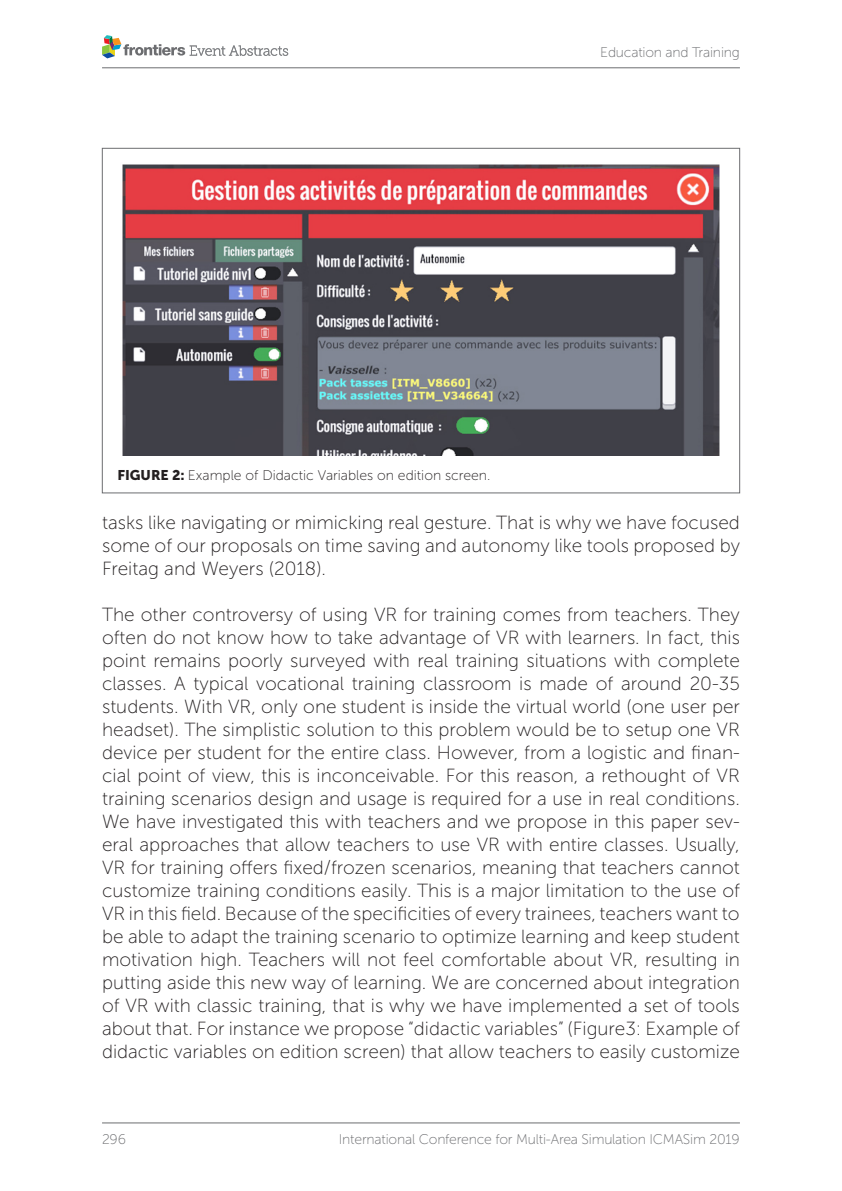
<style>
.page{position:relative;width:842px;height:1191px;background:#fff}
.page>*{position:absolute;margin:0;border:0;box-sizing:border-box;transform-origin:0 0}
.t1{font:19px/23px "Museo Sans 100";color:#231f20;text-align:justify}
.t2{font:14px "Museo Sans 100";letter-spacing:-.015em;color:#6c6d70}
.t3{font:14px "Museo Sans 100";color:#231f20}
.s1{font-family:"Museo Sans 900"}
</style>
<div class="page">
<hr style="left:102px;top:67px;width:638px;height:1px;background:#6c6d70">
<hr style="left:102px;top:1122px;width:638px;height:1px;background:#6c6d70">
<svg style="left:102px;top:35px;width:186px;height:23px"></svg>
<img style="left:122px;top:164px;width:598px;height:292px">
<p class="t2" style="left:600px;top:44px;width:141px">Education and Training</p>
<p class="t3" style="left:117px;top:468px;width:375px"><span class="s1">FIGURE 2:</span> Example of Didactic Variables on edition screen.</p>
<p class="t1" style="left:102px;top:511px;width:639px">tasks like navigating or mimicking real gesture. That is why we have focused some of our proposals on time saving and autonomy like tools proposed by Freitag and Weyers (2018).</p>
<p class="t1" style="left:102px;top:603px;width:639px">The other controversy of using VR for training comes from teachers. They often do not know how to take advantage of VR with learners. In fact, this point remains poorly surveyed with real training situations with complete classes. A typical vocational training classroom is made of around 20-35 students. With VR, only one student is inside the virtual world (one user per headset). The simplistic solution to this problem would be to setup one VR device per student for the entire class. However, from a logistic and finan&shy;cial point of view, this is inconceivable. For this reason, a rethought of VR training scenarios design and usage is required for a use in real conditions.<br>We have investigated this with teachers and we propose in this paper sev&shy;eral approaches that allow teachers to use VR with entire classes. Usually, VR for training offers fixed/frozen scenarios, meaning that teachers cannot customize training conditions easily. This is a major limitation to the use of VR in this field. Because of the specificities of every trainees, teachers want to be able to adapt the training scenario to optimize learning and keep student motivation high. Teachers will not feel comfortable about VR, resulting in putting aside this new way of learning. We are concerned about integration of VR with classic training, that is why we have implemented a set of tools about that. For instance we propose “didactic variables” (Figure3: Example of didactic variables on edition screen) that allow teachers to easily customize</p>
<p class="t2" style="left:102px;top:1131px;width:25px">296</p>
<p class="t2" style="left:339px;top:1131px;width:402px">International Conference for Multi-Area Simulation ICMASim 2019</p>
</div>
